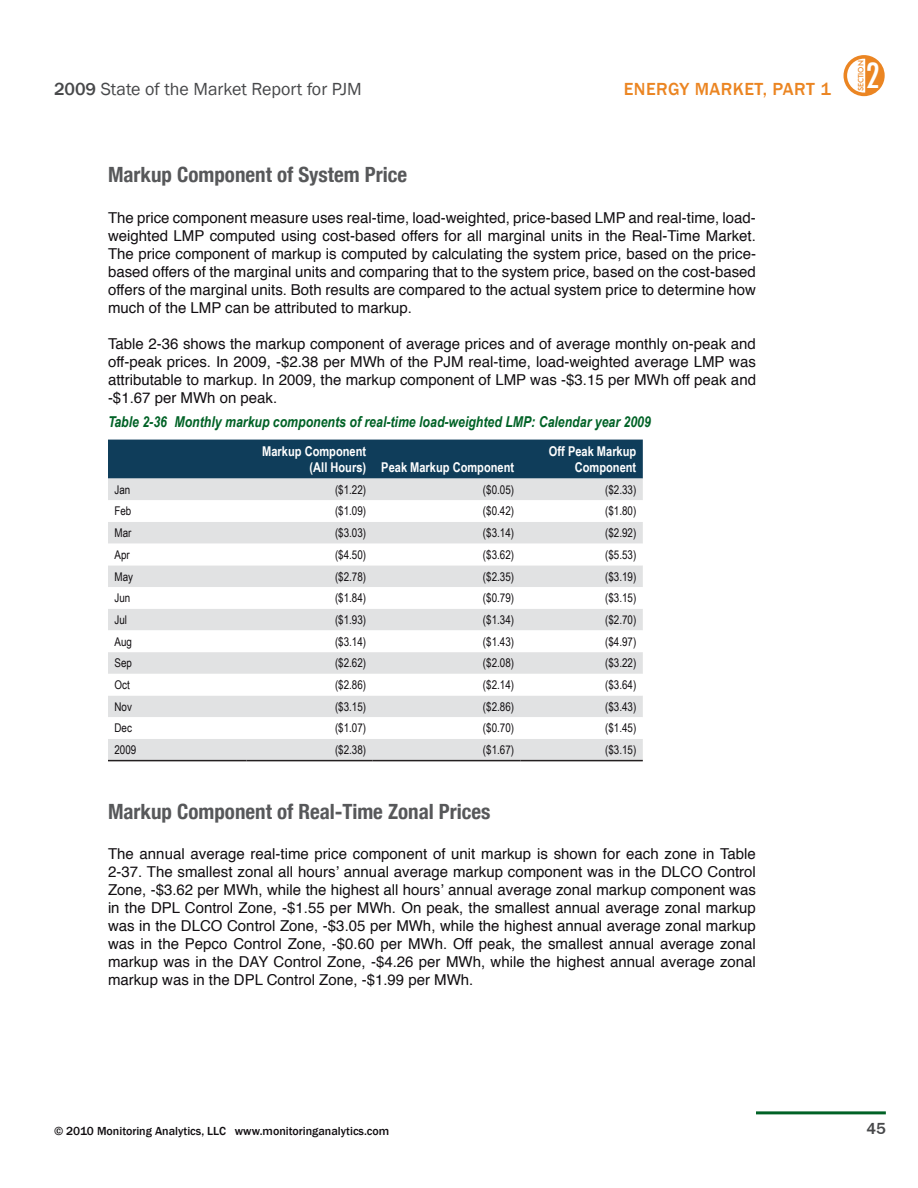
<style>
.page{position:relative;width:918px;height:1188px;background:#fff}
.page>*{position:absolute;margin:0;border:0;box-sizing:border-box;transform-origin:0 0}
.Heading_3{font:700 condensed 21px "Helvetica Neue";color:#57585a}
.t1{font:18px "Franklin Gothic";color:#47484a}
.t2{font:500 18px "Franklin Gothic";letter-spacing:.025em;color:#eb8522}
.t3{font:500 16.5px "Franklin Gothic";color:#47484a}
.t4{font:15px/18px "Helvetica";color:#110e11;text-align:justify}
.Table_Caption{font:italic 700 15px "Arial Narrow";color:#016226}
.Table_Header_Right{font:700 13.5px/16.2px "Arial Narrow";color:#fff;text-align:right}
.Table_Body_Cell_COND{font:12px "Arial Narrow";color:#110e11}
.t5{font:500 12px "Franklin Gothic";color:#110e11}
.Left_Column_Table_Te{font:12px "Arial Narrow";color:#110e11}
.t6{font:500 7.05px "Futura";color:#eb8522}
.s1{font-weight:500}
</style>
<div class="page">
<svg style="left:844px;top:55px;width:41px;height:41px"></svg>
<hr style="left:756px;top:1111px;width:130px;height:3px;background:#016226">
<div style="left:108px;top:440px;width:535px;height:39px;background:#0f3d5a"></div>
<div style="left:108px;top:479px;width:535px;height:281px;background:#e1e2e3"></div>
<svg style="left:108px;top:500px;width:535px;height:239px"></svg>
<hr style="left:108px;top:760px;width:138px;height:1px;background:#231f20">
<hr style="left:246px;top:760px;width:127px;height:1px;background:#231f20">
<hr style="left:373px;top:760px;width:148px;height:1px;background:#231f20">
<hr style="left:521px;top:760px;width:122px;height:1px;background:#231f20">
<p class="t1" style="left:54px;top:78px;width:309px"><span class="s1">2009</span> State of the Market Report for PJM</p>
<p class="t6" style="left:856px;top:91px;width:32px;rotate:-90deg">SECTION</p>
<p class="t2" style="left:624px;top:78px;width:302px">ENERGY MARKET, PART 1<sup>1</sup> <sup>2</sup> <sup>3</sup></p>
<p class="Heading_3" style="left:108px;top:162px;width:301px">Markup Component of System Price</p>
<p class="t4" style="left:108px;top:209px;width:650px">The price component measure uses real-time, load-weighted, price-based LMP and real-time, load&shy;weighted LMP computed using cost-based offers for all marginal units in the Real-Time Market.<br>The price component of markup is computed by calculating the system price, based on the price&shy;based offers of the marginal units and comparing that to the system price, based on the cost-based offers of the marginal units. Both results are compared to the actual system price to determine how much of the LMP can be attributed to markup.</p>
<p class="t4" style="left:108px;top:335px;width:650px">Table 2‑36 shows the markup component of average prices and of average monthly on-peak and off-peak prices. In 2009, -$2.38 per MWh of the PJM real-time, load-weighted average LMP was attributable to markup. In 2009, the markup component of LMP was -$3.15 per MWh off peak and -$1.67 per MWh on peak.</p>
<p class="Table_Caption" style="left:108px;top:411px;width:544px">Table 2-36 Monthly markup components of real-time load-weighted LMP: Calendar year 2009</p>
<p class="Table_Header_Right" style="left:262px;top:442px;width:105px">Markup Component (All Hours)</p>
<p class="Table_Header_Right" style="left:549px;top:442px;width:89px">Off Peak Markup<br>Component</p>
<p class="Table_Header_Right" style="left:381px;top:459px;width:134px">Peak Markup Component</p>
<p class="Left_Column_Table_Te" style="left:114px;top:481px;width:17px">Jan</p>
<p class="Table_Body_Cell_COND" style="left:335px;top:481px;width:33px">($1.22)</p>
<p class="Table_Body_Cell_COND" style="left:483px;top:481px;width:33px">($0.05)</p>
<p class="Table_Body_Cell_COND" style="left:605px;top:481px;width:33px">($2.33)</p>
<p class="Left_Column_Table_Te" style="left:114px;top:502px;width:18px">Feb</p>
<p class="Table_Body_Cell_COND" style="left:335px;top:502px;width:33px">($1.09)</p>
<p class="Table_Body_Cell_COND" style="left:483px;top:502px;width:33px">($0.42)</p>
<p class="Table_Body_Cell_COND" style="left:605px;top:502px;width:33px">($1.80)</p>
<p class="Left_Column_Table_Te" style="left:114px;top:524px;width:18px">Mar</p>
<p class="Table_Body_Cell_COND" style="left:335px;top:524px;width:33px">($3.03)</p>
<p class="Table_Body_Cell_COND" style="left:483px;top:524px;width:33px">($3.14)</p>
<p class="Table_Body_Cell_COND" style="left:605px;top:524px;width:33px">($2.92)</p>
<p class="Left_Column_Table_Te" style="left:114px;top:546px;width:17px">Apr</p>
<p class="Table_Body_Cell_COND" style="left:335px;top:546px;width:33px">($4.50)</p>
<p class="Table_Body_Cell_COND" style="left:483px;top:546px;width:33px">($3.62)</p>
<p class="Table_Body_Cell_COND" style="left:605px;top:546px;width:33px">($5.53)</p>
<p class="Left_Column_Table_Te" style="left:114px;top:568px;width:20px">May</p>
<p class="Table_Body_Cell_COND" style="left:335px;top:568px;width:33px">($2.78)</p>
<p class="Table_Body_Cell_COND" style="left:483px;top:568px;width:33px">($2.35)</p>
<p class="Table_Body_Cell_COND" style="left:605px;top:568px;width:33px">($3.19)</p>
<p class="Left_Column_Table_Te" style="left:114px;top:589px;width:17px">Jun</p>
<p class="Table_Body_Cell_COND" style="left:335px;top:589px;width:33px">($1.84)</p>
<p class="Table_Body_Cell_COND" style="left:483px;top:589px;width:33px">($0.79)</p>
<p class="Table_Body_Cell_COND" style="left:605px;top:589px;width:33px">($3.15)</p>
<p class="Left_Column_Table_Te" style="left:114px;top:611px;width:14px">Jul</p>
<p class="Table_Body_Cell_COND" style="left:335px;top:611px;width:33px">($1.93)</p>
<p class="Table_Body_Cell_COND" style="left:483px;top:611px;width:33px">($1.34)</p>
<p class="Table_Body_Cell_COND" style="left:605px;top:611px;width:33px">($2.70)</p>
<p class="Left_Column_Table_Te" style="left:114px;top:633px;width:19px">Aug</p>
<p class="Table_Body_Cell_COND" style="left:335px;top:633px;width:33px">($3.14)</p>
<p class="Table_Body_Cell_COND" style="left:483px;top:633px;width:33px">($1.43)</p>
<p class="Table_Body_Cell_COND" style="left:605px;top:633px;width:33px">($4.97)</p>
<p class="Left_Column_Table_Te" style="left:114px;top:654px;width:19px">Sep</p>
<p class="Table_Body_Cell_COND" style="left:335px;top:654px;width:33px">($2.62)</p>
<p class="Table_Body_Cell_COND" style="left:483px;top:654px;width:33px">($2.08)</p>
<p class="Table_Body_Cell_COND" style="left:605px;top:654px;width:33px">($3.22)</p>
<p class="Left_Column_Table_Te" style="left:114px;top:676px;width:17px">Oct</p>
<p class="Table_Body_Cell_COND" style="left:335px;top:676px;width:33px">($2.86)</p>
<p class="Table_Body_Cell_COND" style="left:483px;top:676px;width:33px">($2.14)</p>
<p class="Table_Body_Cell_COND" style="left:605px;top:676px;width:33px">($3.64)</p>
<p class="Left_Column_Table_Te" style="left:114px;top:698px;width:19px">Nov</p>
<p class="Table_Body_Cell_COND" style="left:335px;top:698px;width:33px">($3.15)</p>
<p class="Table_Body_Cell_COND" style="left:483px;top:698px;width:33px">($2.86)</p>
<p class="Table_Body_Cell_COND" style="left:605px;top:698px;width:33px">($3.43)</p>
<p class="Left_Column_Table_Te" style="left:114px;top:719px;width:19px">Dec</p>
<p class="Table_Body_Cell_COND" style="left:335px;top:719px;width:33px">($1.07)</p>
<p class="Table_Body_Cell_COND" style="left:483px;top:719px;width:33px">($0.70)</p>
<p class="Table_Body_Cell_COND" style="left:605px;top:719px;width:33px">($1.45)</p>
<p class="Left_Column_Table_Te" style="left:114px;top:741px;width:23px">2009</p>
<p class="Table_Body_Cell_COND" style="left:335px;top:741px;width:33px">($2.38)</p>
<p class="Table_Body_Cell_COND" style="left:483px;top:741px;width:33px">($1.67)</p>
<p class="Table_Body_Cell_COND" style="left:605px;top:741px;width:33px">($3.15)</p>
<p class="Heading_3" style="left:108px;top:799px;width:384px">Markup Component of Real-Time Zonal Prices</p>
<p class="t4" style="left:108px;top:846px;width:649px">The annual average real-time price component of unit markup is shown for each zone in Table 2‑37. The smallest zonal all hours’ annual average markup component was in the DLCO Control Zone, -$3.62 per MWh, while the highest all hours’ annual average zonal markup component was in the DPL Control Zone, -$1.55 per MWh. On peak, the smallest annual average zonal markup was in the DLCO Control Zone, -$3.05 per MWh, while the highest annual average zonal markup was in the Pepco Control Zone, -$0.60 per MWh. Off peak, the smallest annual average zonal markup was in the DAY Control Zone, -$4.26 per MWh, while the highest annual average zonal markup was in the DPL Control Zone, -$1.99 per MWh.</p>
<p class="t5" style="left:54px;top:1124px;width:337px">© 2010 Monitoring Analytics, LLC www.monitoringanalytics.com</p>
<p class="t3" style="left:867px;top:1118px;width:21px">45</p>
</div>
